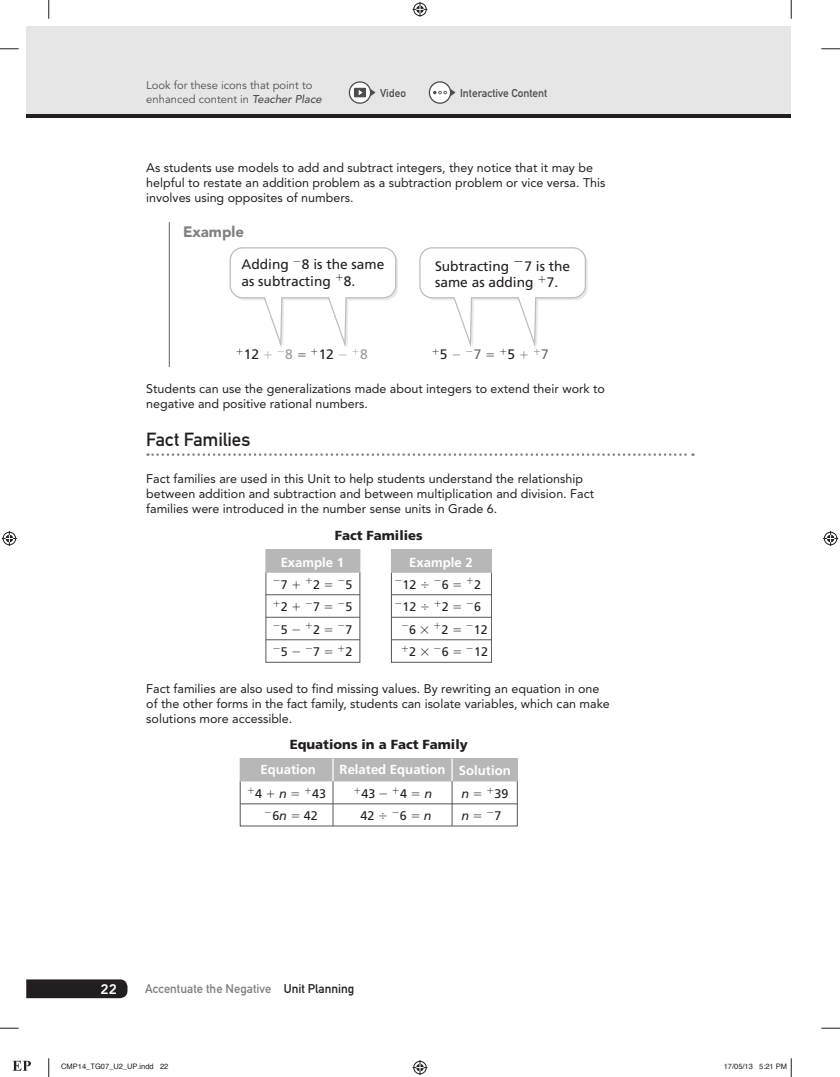
<style>
.page{position:relative;width:840px;height:1077px;background:#fff}
.page>*{position:absolute;margin:0;border:0;box-sizing:border-box;transform-origin:0 0}
.t1{font:18.75px "DIN Mittelschrift Std";letter-spacing:-.01em;color:#231f20}
.t2{font:900 15px "Avenir LT Std";color:#808080}
.t3{font:13.75px/16.5px "Frutiger LT Std";color:#231f20}
.t4{font:13.75px "Frutiger LT Std";color:#9c9c9c}
.t5{font:800 13.75px "Avenir LT Std";color:#fff}
.t6{font:13.75px "Frutiger LT Std";color:#696969}
.t7{font:700 13.12px "Frutiger LT Std";color:#fff}
.t8{font:900 13.12px "Frutiger LT Std";color:#231f20}
.t9{font:12.5px/15px "Avenir LT Std";color:#231f20}
.t10{font:12.5px "Frutiger LT Std";color:#231f20}
.t11{font:12.5px "DIN Mittelschrift Std";color:#808080}
.t12{font:italic 12.5px "Frutiger LT Std";color:#231f20}
.t13{font:11.25px/13.8px "Avenir LT Std";color:#4d4d4d}
.t14{font:11.25px "DIN Mittelschrift Std";color:#4d4d4d}
.t15{font:7.5px "Helvetica";color:#231f20}
.s1{font-weight:500;font-style:italic}
.s2{color:#9c9c9c}
.s3{color:#696969}
.s4{font-style:italic}
.s5{color:#231f20}
</style>
<div class="page">
<div style="left:26px;top:88px;width:765px;height:30px;background:#231f20"></div>
<div style="left:26px;top:26px;width:765px;height:88px;background:#e6e6e6"></div>
<hr style="left:169px;top:222px;width:1px;height:145px;background:#808080">
<svg style="left:148px;top:453px;width:545px;height:3px"></svg>
<div style="left:266px;top:549px;width:94px;height:23px;background:#b7b7b7"></div>
<hr style="left:266px;top:594px;width:94px;height:1px;background:#555">
<hr style="left:266px;top:617px;width:94px;height:1px;background:#555">
<hr style="left:266px;top:639px;width:94px;height:1px;background:#555">
<div style="left:391px;top:572px;width:101px;height:90px;border:1px solid #555"></div>
<div style="left:391px;top:549px;width:101px;height:23px;background:#b7b7b7"></div>
<hr style="left:391px;top:594px;width:101px;height:1px;background:#555">
<hr style="left:391px;top:617px;width:101px;height:1px;background:#555">
<hr style="left:391px;top:639px;width:101px;height:1px;background:#555">
<div style="left:240px;top:758px;width:277px;height:22px;background:#b7b7b7"></div>
<hr style="left:332px;top:758px;width:2px;height:22px;background:#fff">
<hr style="left:451px;top:758px;width:2px;height:22px;background:#fff">
<svg style="left:26px;top:979px;width:102px;height:19px;background:#2c2829"></svg>
<svg style="left:349px;top:81px;width:27px;height:23px"></svg>
<svg style="left:429px;top:81px;width:27px;height:23px"></svg>
<svg style="left:0;top:48px;width:19px;height:2px"></svg>
<svg style="left:821px;top:48px;width:19px;height:2px"></svg>
<svg style="left:0;top:1027px;width:19px;height:1px"></svg>
<svg style="left:821px;top:1027px;width:19px;height:1px"></svg>
<svg style="left:48px;top:0;width:2px;height:19px"></svg>
<svg style="left:48px;top:1058px;width:2px;height:18px"></svg>
<svg style="left:790px;top:0;width:2px;height:19px"></svg>
<svg style="left:413px;top:2px;width:15px;height:15px"></svg>
<svg style="left:413px;top:1060px;width:15px;height:14px"></svg>
<svg style="left:2px;top:531px;width:15px;height:15px"></svg>
<svg style="left:823px;top:531px;width:15px;height:15px"></svg>
<svg style="left:790px;top:1058px;width:2px;height:18px"></svg>
<svg style="left:13px;top:1060px;width:18px;height:10px"></svg>
<svg style="left:230px;top:247px;width:168px;height:100px"></svg>
<svg style="left:419px;top:247px;width:169px;height:100px"></svg>
<svg style="left:240px;top:779px;width:278px;height:47px"></svg>
<p class="t13" style="left:146px;top:78px;width:177px">Look for these icons that point to enhanced content in <span class="s1">Teacher Place</span></p>
<p class="t14" style="left:380px;top:86px;width:28px">Video</p>
<p class="t14" style="left:460px;top:86px;width:89px">Interactive Content</p>
<p class="t9" style="left:146px;top:160px;width:461px">As students use models to add and subtract integers, they notice that it may be helpful to restate an addition problem as a subtraction problem or vice versa. This involves using opposites of numbers.</p>
<p class="t2" style="left:183px;top:223px;width:62px">Example</p>
<p class="t3" style="left:435px;top:258px;width:137px">Subtracting −7 is the same as adding 7.</p>
<p class="t3" style="left:241px;top:256px;width:145px">Adding −8 is the same as subtracting 8.</p>
<p class="t3" style="left:244px;top:346px;width:17px">12</p>
<p class="t4" style="left:277px;top:346px;width:18px">−8</p>
<p class="t3" style="left:319px;top:346px;width:51px">12 <span class="s2">− 8</span></p>
<p class="t3" style="left:440px;top:346px;width:43px">5 <span class="s3">−</span> <sup>−</sup><span class="s3">7</span></p>
<p class="t3" style="left:507px;top:346px;width:9px">5</p>
<p class="t6" style="left:541px;top:346px;width:9px">7</p>
<p class="t9" style="left:146px;top:381px;width:460px">Students can use the generalizations made about integers to extend their work to negative and positive rational numbers.</p>
<p class="t1" style="left:146px;top:428px;width:106px">Fact Families</p>
<p class="t9" style="left:146px;top:471px;width:449px">Fact families are used in this Unit to help students understand the relationship between addition and subtraction and between multiplication and division. Fact families were introduced in the number sense units in Grade 6.</p>
<p class="t8" style="left:335px;top:527px;width:89px">Fact Families</p>
<p class="t7" style="left:281px;top:554px;width:65px">Example 1</p>
<p class="t10" style="left:272px;top:577px;width:17px">−7</p>
<p class="t10" style="left:313px;top:577px;width:8px">2</p>
<p class="t10" style="left:337px;top:577px;width:17px">−5</p>
<p class="t10" style="left:281px;top:599px;width:8px">2</p>
<p class="t10" style="left:305px;top:599px;width:17px">−7</p>
<p class="t10" style="left:337px;top:599px;width:17px">−5</p>
<p class="t10" style="left:272px;top:622px;width:49px">−5 − 2</p>
<p class="t10" style="left:337px;top:622px;width:17px">−7</p>
<p class="t10" style="left:272px;top:644px;width:49px">−5 − −7</p>
<p class="t10" style="left:346px;top:644px;width:8px">2</p>
<p class="t7" style="left:409px;top:554px;width:65px">Example 2</p>
<p class="t10" style="left:394px;top:577px;width:24px">−12</p>
<p class="t10" style="left:433px;top:577px;width:17px">−6</p>
<p class="t10" style="left:474px;top:577px;width:8px">2</p>
<p class="t10" style="left:394px;top:599px;width:24px">−12</p>
<p class="t10" style="left:442px;top:599px;width:8px">2</p>
<p class="t10" style="left:466px;top:599px;width:17px">−6</p>
<p class="t10" style="left:401px;top:622px;width:17px">−6</p>
<p class="t10" style="left:442px;top:622px;width:8px">2</p>
<p class="t10" style="left:466px;top:622px;width:24px">−12</p>
<p class="t10" style="left:409px;top:644px;width:8px">2</p>
<p class="t10" style="left:433px;top:644px;width:17px">−6</p>
<p class="t10" style="left:466px;top:644px;width:24px">−12</p>
<p class="t9" style="left:146px;top:680px;width:465px">Fact families are also used to find missing values. By rewriting an equation in one of the other forms in the fact family, students can isolate variables, which can make solutions more accessible.</p>
<p class="t8" style="left:290px;top:736px;width:180px">Equations in a Fact Family</p>
<p class="t7" style="left:260px;top:761px;width:57px">Equation</p>
<p class="t7" style="left:340px;top:761px;width:173px">Related Equation Solution</p>
<p class="t10" style="left:255px;top:786px;width:8px">4</p>
<p class="t12" style="left:279px;top:786px;width:9px">n</p>
<p class="t10" style="left:312px;top:786px;width:15px">43</p>
<p class="t10" style="left:264px;top:808px;width:25px">−6<span class="s4">n</span></p>
<p class="t10" style="left:304px;top:808px;width:15px">42</p>
<p class="t10" style="left:361px;top:786px;width:47px">43 − 4</p>
<p class="t12" style="left:424px;top:786px;width:9px">n</p>
<p class="t10" style="left:361px;top:808px;width:15px">42</p>
<p class="t10" style="left:391px;top:808px;width:17px">−6</p>
<p class="t12" style="left:424px;top:808px;width:9px">n</p>
<p class="t12" style="left:461px;top:786px;width:9px">n</p>
<p class="t10" style="left:494px;top:786px;width:15px">39</p>
<p class="t12" style="left:461px;top:808px;width:9px">n</p>
<p class="t10" style="left:486px;top:808px;width:17px">−7</p>
<p class="t5" style="left:101px;top:980px;width:18px">22</p>
<p class="t11" style="left:145px;top:981px;width:211px">Accentuate the Negative <span class="s5">Unit Planning</span></p>
<p class="t15" style="left:61px;top:1060px;width:109px">CMP14_TG07_U2_UP.indd 22</p>
<p class="t15" style="left:724px;top:1060px;width:65px">17/05/13 5:21 PM</p>
</div>
